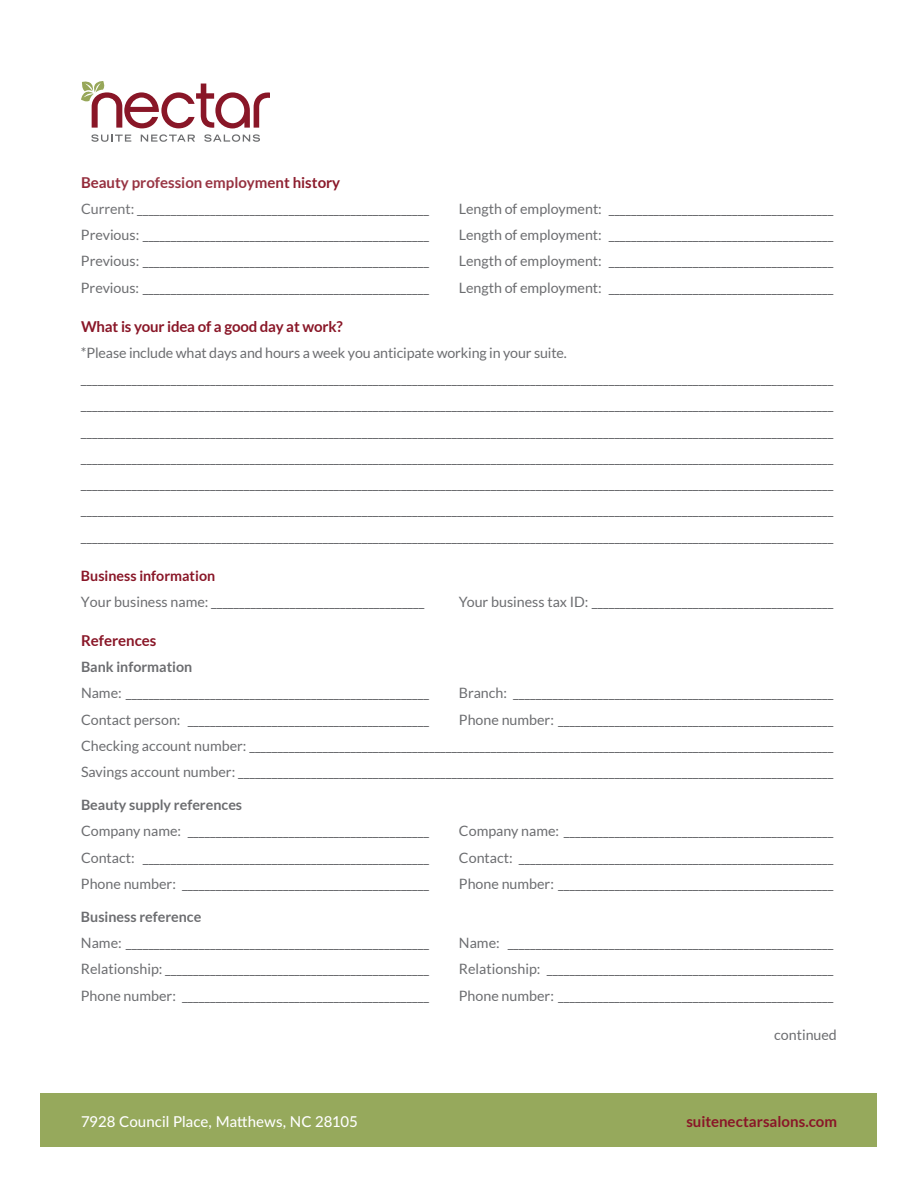
<style>
.page{position:relative;width:918px;height:1188px;background:#fff}
.page>*{position:absolute;margin:0;border:0;box-sizing:border-box;transform-origin:0 0}
.t1{font:700 15px "Lato";color:#891627}
.t2{font:500 15px "Lato";color:#fff}
.t3{font:14.25px/26.2px "Lato";color:#6c6d70}
.t4{font:700 14.25px "Lato";color:#6c6d70}
.t5{font:700 14.25px "Lato";color:#891627}
</style>
<div class="page">
<div style="left:40px;top:1094px;width:838px;height:54px;background:#96a95c"></div>
<svg style="left:81px;top:81px;width:189px;height:61px"></svg>
<p class="t1" style="left:81px;top:174px;width:261px">Beauty profession employment history</p>
<p class="t3" style="left:81px;top:195px;width:350px">Current: ____________________________________________________</p>
<p class="t3" style="left:459px;top:195px;width:376px">Length of employment: ________________________________________</p>
<p class="t3" style="left:81px;top:222px;width:350px">Previous: ___________________________________________________</p>
<p class="t3" style="left:459px;top:222px;width:376px">Length of employment: ________________________________________</p>
<p class="t3" style="left:81px;top:248px;width:350px">Previous: ___________________________________________________</p>
<p class="t3" style="left:459px;top:248px;width:376px">Length of employment: ________________________________________</p>
<p class="t3" style="left:81px;top:274px;width:350px">Previous: ___________________________________________________</p>
<p class="t3" style="left:459px;top:274px;width:376px">Length of employment: ________________________________________</p>
<p class="t1" style="left:81px;top:318px;width:263px">What is your idea of a good day at work?</p>
<p class="t3" style="left:81px;top:339px;width:754px">*Please include what days and hours a week you anticipate working in your suite. ______________________________________________________________________________________________________________________________________ ______________________________________________________________________________________________________________________________________ ______________________________________________________________________________________________________________________________________ ______________________________________________________________________________________________________________________________________ ______________________________________________________________________________________________________________________________________ ______________________________________________________________________________________________________________________________________ ______________________________________________________________________________________________________________________________________</p>
<p class="t5" style="left:81px;top:567px;width:136px">Business information</p>
<p class="t3" style="left:81px;top:588px;width:345px">Your business name: ______________________________________</p>
<p class="t3" style="left:459px;top:588px;width:376px">Your business tax ID: ___________________________________________</p>
<p class="t1" style="left:81px;top:632px;width:77px">References</p>
<p class="t4" style="left:81px;top:659px;width:113px">Bank information</p>
<p class="t3" style="left:81px;top:680px;width:350px">Name: ______________________________________________________</p>
<p class="t3" style="left:459px;top:680px;width:376px">Branch: _________________________________________________________</p>
<p class="t3" style="left:81px;top:706px;width:350px">Contact person: ___________________________________________</p>
<p class="t3" style="left:81px;top:706px;width:754px;text-align:justify;text-indent:378px">Phone number: _________________________________________________ Checking account number: ________________________________________________________________________________________________________ Savings account number: __________________________________________________________________________________________________________</p>
<p class="t4" style="left:81px;top:797px;width:163px">Beauty supply references</p>
<p class="t3" style="left:81px;top:818px;width:350px">Company name: ___________________________________________</p>
<p class="t3" style="left:459px;top:818px;width:376px">Company name: ________________________________________________</p>
<p class="t3" style="left:81px;top:844px;width:350px">Contact: ___________________________________________________</p>
<p class="t3" style="left:459px;top:844px;width:376px">Contact: ________________________________________________________</p>
<p class="t3" style="left:81px;top:870px;width:350px">Phone number: ____________________________________________</p>
<p class="t3" style="left:459px;top:870px;width:376px">Phone number: _________________________________________________</p>
<p class="t4" style="left:81px;top:908px;width:122px">Business reference</p>
<p class="t3" style="left:81px;top:930px;width:350px">Name: ______________________________________________________</p>
<p class="t3" style="left:459px;top:930px;width:376px">Name: __________________________________________________________</p>
<p class="t3" style="left:81px;top:956px;width:350px">Relationship: _______________________________________________</p>
<p class="t3" style="left:459px;top:956px;width:376px">Relationship: ___________________________________________________</p>
<p class="t3" style="left:81px;top:982px;width:350px">Phone number: ____________________________________________</p>
<p class="t3" style="left:459px;top:982px;width:376px">Phone number: _________________________________________________</p>
<p class="t3" style="left:774px;top:1021px;width:64px">continued</p>
<p class="t2" style="left:81px;top:1111px;width:278px">7928 Council Place, Matthews, NC 28105</p>
<p class="t1" style="left:686px;top:1113px;width:152px">suitenectarsalons.com</p>
</div>
